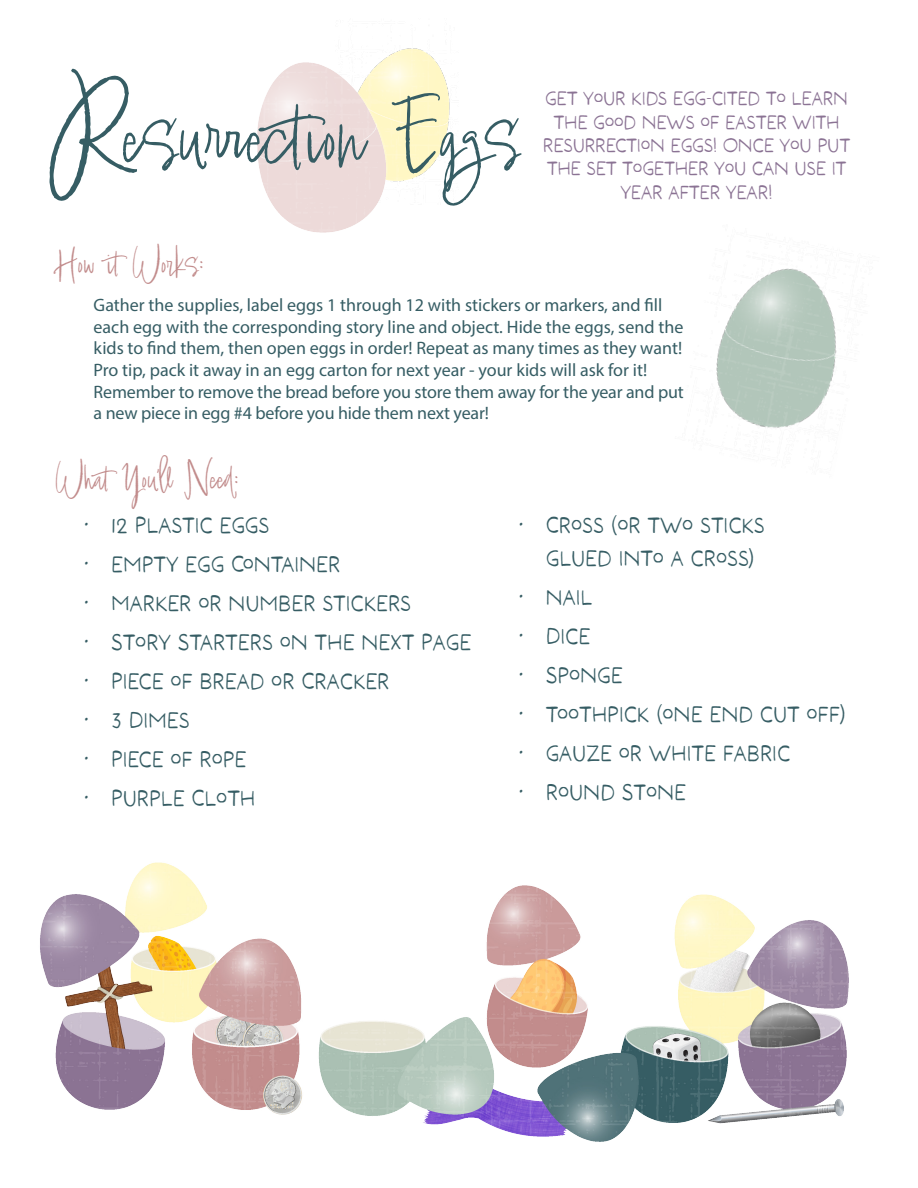
<style>
.page{position:relative;width:918px;height:1188px;background:#fff}
.page>*{position:absolute;margin:0;border:0;box-sizing:border-box;transform-origin:0 0}
.t1{font:127.5px "Audrielle No 1";color:#365d64}
.t2{font:49.5px "Audrielle No 1";color:#c28c8c}
.t3{font:22.5px/33px "MOONBLOSSOM";color:#365d64}
.t4{font:19.5px/23.4px "MOONBLOSSOM";letter-spacing:-.01em;color:#8b7394;text-align:center}
.t5{font:18px/21.6px "Myriad Pro";color:#365d64}
.s1{font-size:157.5px}
</style>
<div class="page">
<img style="left:397px;top:48px;width:53px;height:134px">
<img style="left:257px;top:52px;width:141px;height:181px">
<img style="left:716px;top:268px;width:121px;height:160px">
<img style="left:40px;top:862px;width:809px;height:280px">
<p class="t1" style="left:48px;top:50px;width:477px"><span class="s1">R</span>esurrection Eggs</p>
<p class="t2" style="left:54px;top:230px;width:151px">How it Works:</p>
<p class="t4" style="left:543px;top:86px;width:309px">GET YOUR KIDS EGG-CITED TO LEARN<br>THE GOOD NEWS OF EASTER WITH<br>RESURRECTION EGGS! ONCE YOU PUT<br>THE SET TOGETHER YOU CAN USE IT<br>YEAR AFTER YEAR!</p>
<p class="t5" style="left:94px;top:294px;width:592px">Gather the supplies, label eggs 1 through 12 with stickers or markers, and fill each egg with the corresponding story line and object. Hide the eggs, send the kids to find them, then open eggs in order! Repeat as many times as they want!<br>Pro tip, pack it away in an egg carton for next year - your kids will ask for it!<br>Remember to remove the bread before you store them away for the year and put a new piece in egg #4 before you hide them next year!</p>
<p class="t2" style="left:56px;top:445px;width:184px">What You'll Need:</p>
<p class="t3" style="left:84px;top:508px;width:187px">• 12 PLASTIC EGGS</p>
<p class="t3" style="left:84px;top:547px;width:258px">• EMPTY EGG CONTAINER</p>
<p class="t3" style="left:84px;top:586px;width:329px">• MARKER OR NUMBER STICKERS</p>
<p class="t3" style="left:84px;top:625px;width:389px">• STORY STARTERS ON THE NEXT PAGE</p>
<p class="t3" style="left:84px;top:664px;width:307px">• PIECE OF BREAD OR CRACKER</p>
<p class="t3" style="left:84px;top:703px;width:107px">• 3 DIMES</p>
<p class="t3" style="left:84px;top:742px;width:164px">• PIECE OF ROPE</p>
<p class="t3" style="left:84px;top:781px;width:173px">• PURPLE CLOTH</p>
<p class="t3" style="left:546px;top:508px;width:220px;text-indent:-27px">• CROSS (OR TWO STICKS<br>GLUED INTO A CROSS)</p>
<p class="t3" style="left:519px;top:580px;width:75px">• NAIL</p>
<p class="t3" style="left:519px;top:619px;width:73px">• DICE</p>
<p class="t3" style="left:519px;top:658px;width:105px">• SPONGE</p>
<p class="t3" style="left:519px;top:697px;width:329px">• TOOTHPICK (ONE END CUT OFF)</p>
<p class="t3" style="left:519px;top:736px;width:273px">• GAUZE OR WHITE FABRIC</p>
<p class="t3" style="left:519px;top:775px;width:169px">• ROUND STONE</p>
</div>
